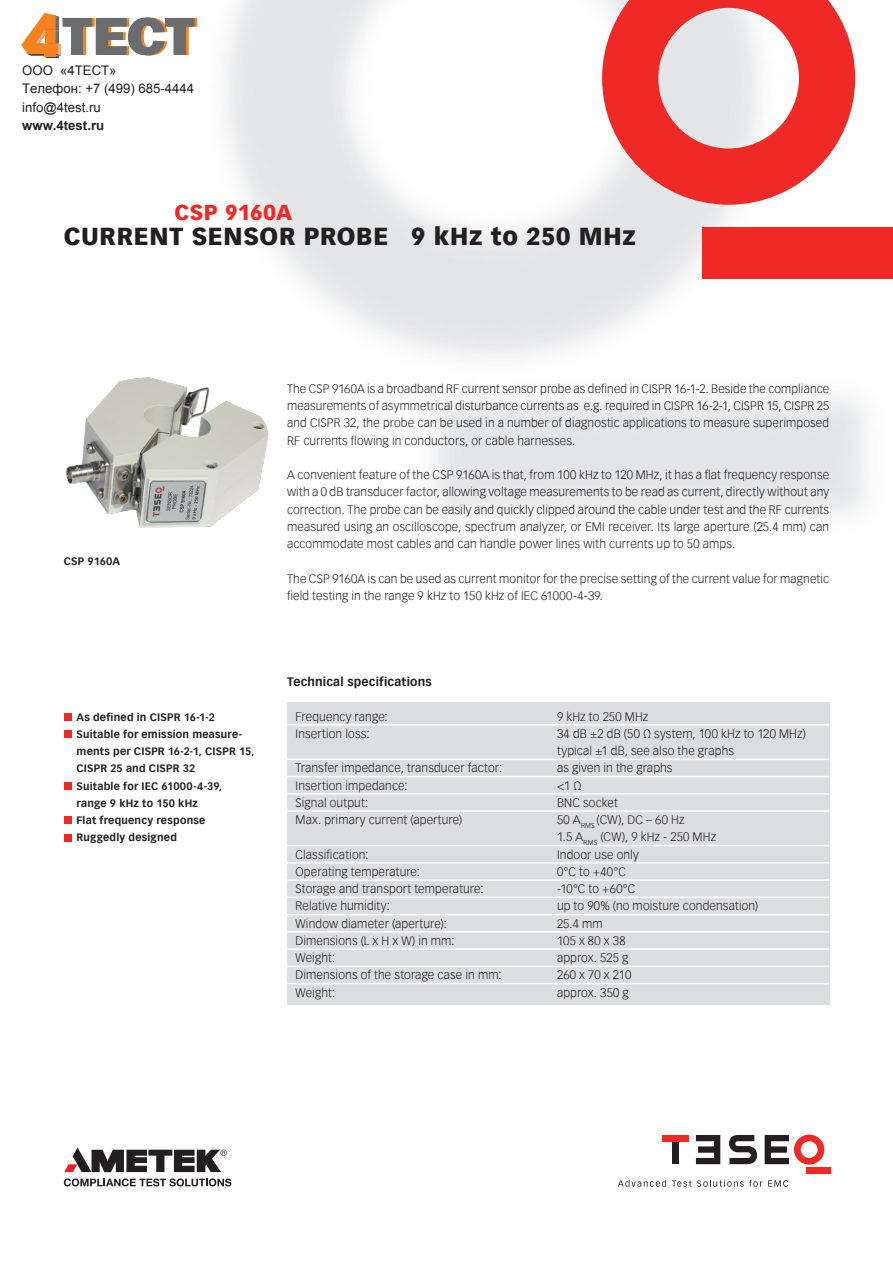
<style>
.page{position:relative;width:893px;height:1263px;background:#fff}
.page>*{position:absolute;margin:0;border:0;box-sizing:border-box;transform-origin:0 0}
.t1{font:900 24px "Vectora Com";letter-spacing:.03em;color:#231f20}
.t2{font:900 21px "Vectora Com";letter-spacing:.025em;color:#ee2926}
.t3{font:13.2px/18.5px "Arial";color:#231f20}
.t4{font:300 12px/17.2px "Vectora Com";letter-spacing:.01em;color:#231f20}
.t5{font:700 12px "Vectora Com";letter-spacing:.02em;color:#231f20}
.t6{font:700 10.5px/17.2px "Vectora Com";letter-spacing:.02em;color:#231f20}
.s1{font-style:inherit}
.s2{font-weight:700}
</style>
<div class="page">
<img style="left:197px;top:0;width:696px;height:515px">
<div style="left:702px;top:228px;width:191px;height:51px;background:#ee2926"></div>
<svg style="left:602px;top:0;width:253px;height:205px;fill:#ee2926"></svg>
<div style="left:806px;top:1167px;width:24px;height:6px;background:#ee2926"></div>
<svg style="left:765px;top:1134px;width:59px;height:30px"></svg>
<svg style="left:696px;top:1135px;width:24px;height:29px"></svg>
<div style="left:672px;top:1141px;width:7px;height:23px;background:#231f20"></div>
<div style="left:662px;top:1135px;width:27px;height:6px;background:#ee2926"></div>
<svg style="left:618px;top:1180px;width:48px;height:7px"></svg>
<svg style="left:672px;top:1180px;width:90px;height:7px"></svg>
<svg style="left:768px;top:1180px;width:20px;height:7px"></svg>
<svg style="left:729px;top:1135px;width:28px;height:29px"></svg>
<div style="left:64px;top:713px;width:7px;height:8px;background:#ee2926"></div>
<div style="left:64px;top:730px;width:7px;height:8px;background:#ee2926"></div>
<div style="left:64px;top:782px;width:7px;height:8px;background:#ee2926"></div>
<div style="left:64px;top:816px;width:7px;height:8px;background:#ee2926"></div>
<div style="left:64px;top:834px;width:7px;height:7px;background:#ee2926"></div>
<img style="left:65px;top:376px;width:205px;height:152px">
<div style="left:287px;top:703px;width:542px;height:302px;background:#dcdddf"></div>
<hr style="left:287px;top:724px;width:542px;height:1px;background:#fff">
<hr style="left:287px;top:758px;width:542px;height:2px;background:#fff">
<hr style="left:287px;top:776px;width:542px;height:1px;background:#fff">
<hr style="left:287px;top:793px;width:542px;height:1px;background:#fff">
<hr style="left:287px;top:810px;width:542px;height:2px;background:#fff">
<hr style="left:287px;top:845px;width:542px;height:1px;background:#fff">
<hr style="left:287px;top:862px;width:542px;height:1px;background:#fff">
<hr style="left:287px;top:879px;width:542px;height:2px;background:#fff">
<hr style="left:287px;top:896px;width:542px;height:2px;background:#fff">
<hr style="left:287px;top:914px;width:542px;height:1px;background:#fff">
<hr style="left:287px;top:931px;width:542px;height:1px;background:#fff">
<hr style="left:287px;top:948px;width:542px;height:2px;background:#fff">
<hr style="left:287px;top:965px;width:542px;height:2px;background:#fff">
<hr style="left:287px;top:983px;width:542px;height:1px;background:#fff">
<svg style="left:64px;top:1178px;width:167px;height:8px"></svg>
<svg style="left:64px;top:1147px;width:163px;height:25px"></svg>
<svg style="left:21px;top:13px;width:176px;height:45px"></svg>
<p class="t3" style="left:22px;top:61px;width:173px">ООО «4ТЕСТ»<br>Телефон: +7 (499) 685-4444 <span class="s1">info</span>@4test.ru<br><span class="s2">www.4test.ru</span></p>
<h2 class="t2" style="left:174px;top:200px;width:119px">CSP 9160A</h2>
<h1 class="t1" style="left:64px;top:221px;width:574px">CURRENT SENSOR PROBE 9 kHz to 250 MHz</h1>
<p class="t6" style="left:64px;top:553px;width:58px">CSP 9160A</p>
<p class="t6" style="left:77px;top:708px;width:180px">As defined in CISPR 16-1-2<br>Suitable for emission measure&shy;ments per CISPR 16-2-1, CISPR 15,<br>CISPR 25 and CISPR 32<br>Suitable for IEC 61000-4-39, range 9 kHz to 150 kHz<br>Flat frequency response<br>Ruggedly designed</p>
<p class="t4" style="left:287px;top:380px;width:544px;text-align:justify">The CSP 9160A is a broadband RF current sensor probe as defined in CISPR 16-1-2. Beside the compliance measurements of asymmetrical disturbance currents as e.g. required in CISPR 16-2-1, CISPR 15, CISPR 25 and CISPR 32, the probe can be used in a number of diagnostic applications to measure superimposed RF currents flowing in conductors, or cable harnesses.</p>
<p class="t4" style="left:287px;top:466px;width:544px;text-align:justify">A convenient feature of the CSP 9160A is that, from 100 kHz to 120 MHz, it has a flat frequency response with a 0 dB transducer factor, allowing voltage measurements to be read as current, directly without any correction. The probe can be easily and quickly clipped around the cable under test and the RF currents measured using an oscilloscope, spectrum analyzer, or EMI receiver. Its large aperture (25.4 mm) can accommodate most cables and can handle power lines with currents up to 50 amps.</p>
<p class="t4" style="left:287px;top:570px;width:544px">The CSP 9160A is can be used as current monitor for the precise setting of the current value for magnetic field testing in the range 9 kHz to 150 kHz of IEC 61000-4-39.</p>
<p class="t5" style="left:287px;top:674px;width:146px">Technical specifications</p>
<p class="t4" style="left:296px;top:708px;width:94px">Frequency range:</p>
<p class="t4" style="left:557px;top:708px;width:93px">9 kHz to 250 MHz</p>
<p class="t4" style="left:296px;top:725px;width:75px">Insertion loss:</p>
<p class="t4" style="left:557px;top:725px;width:250px">34 dB ±2 dB (50 Ω system, 100 kHz to 120 MHz) typical ±1 dB, see also the graphs</p>
<p class="t4" style="left:296px;top:759px;width:208px">Transfer impedance, transducer factor:</p>
<p class="t4" style="left:557px;top:759px;width:117px">as given in the graphs</p>
<p class="t4" style="left:296px;top:777px;width:113px">Insertion impedance:</p>
<p class="t4" style="left:557px;top:777px;width:26px">&lt;1 Ω</p>
<p class="t4" style="left:296px;top:794px;width:74px">Signal output:</p>
<p class="t4" style="left:557px;top:794px;width:62px">BNC socket</p>
<p class="t4" style="left:296px;top:811px;width:168px">Max. primary current (aperture)</p>
<p class="t4" style="left:557px;top:811px;width:161px">50 A<sub>RMS</sub> (CW), DC – 60 Hz<br>1.5 A<sub>RMS</sub> (CW), 9 kHz - 250 MHz</p>
<p class="t4" style="left:296px;top:846px;width:74px">Classification:</p>
<p class="t4" style="left:557px;top:846px;width:83px">Indoor use only</p>
<p class="t4" style="left:296px;top:863px;width:126px">Operating temperature:</p>
<p class="t4" style="left:557px;top:863px;width:70px">0°C to +40°C</p>
<p class="t4" style="left:296px;top:880px;width:190px">Storage and transport temperature:</p>
<p class="t4" style="left:557px;top:880px;width:80px">-10°C to +60°C</p>
<p class="t4" style="left:296px;top:897px;width:96px">Relative humidity:</p>
<p class="t4" style="left:557px;top:897px;width:203px">up to 90% (no moisture condensation)</p>
<p class="t4" style="left:296px;top:915px;width:153px">Window diameter (aperture):</p>
<p class="t4" style="left:557px;top:915px;width:47px">25.4 mm</p>
<p class="t4" style="left:296px;top:932px;width:160px">Dimensions (L x H x W) in mm:</p>
<p class="t4" style="left:557px;top:932px;width:70px">105 x 80 x 38</p>
<p class="t4" style="left:296px;top:949px;width:41px">Weight:</p>
<p class="t4" style="left:557px;top:949px;width:73px">approx. 525 g</p>
<p class="t4" style="left:296px;top:966px;width:208px">Dimensions of the storage case in mm:</p>
<p class="t4" style="left:557px;top:966px;width:76px">260 x 70 x 210</p>
<p class="t4" style="left:296px;top:984px;width:41px">Weight:</p>
<p class="t4" style="left:557px;top:984px;width:73px">approx. 350 g</p>
</div>
